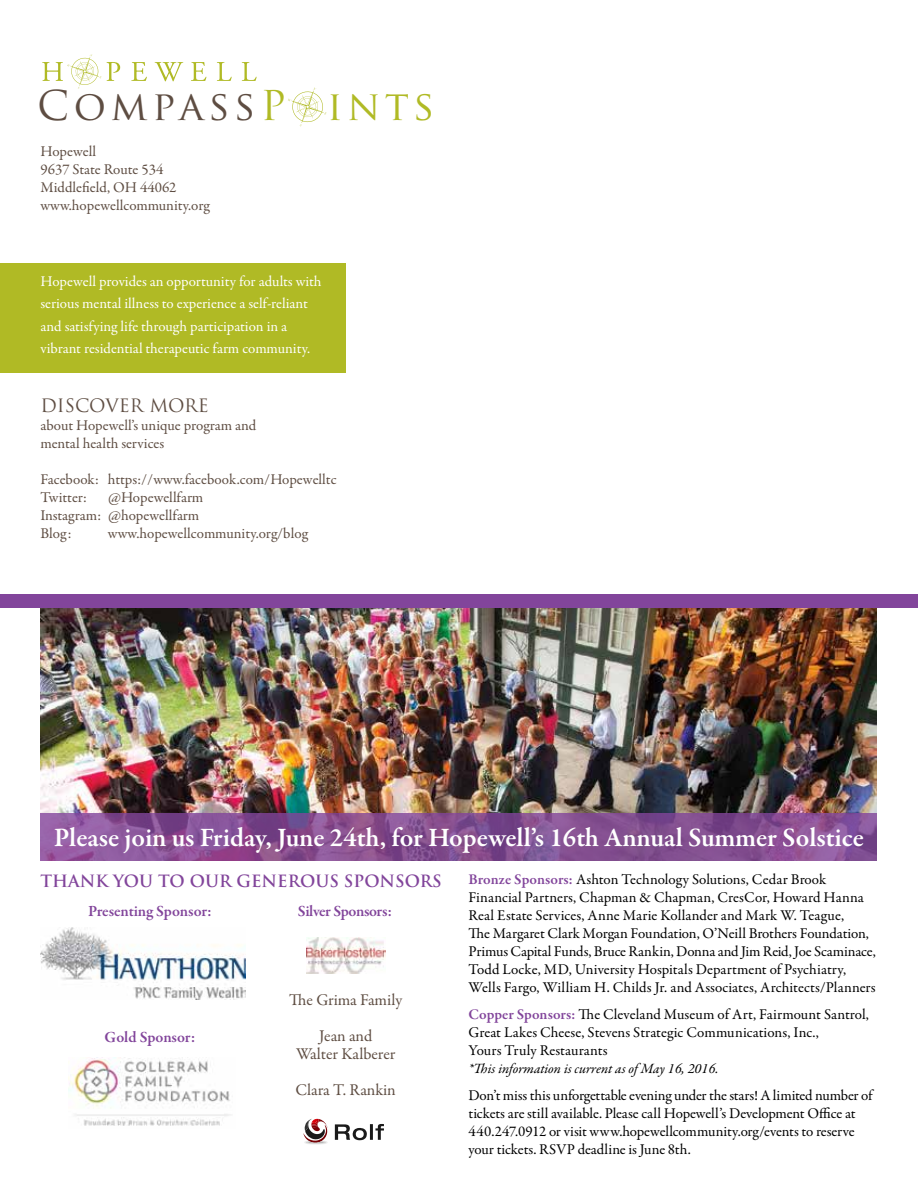
<style>
.page{position:relative;width:918px;height:1188px;background:#fff}
.page>*{position:absolute;margin:0;border:0;box-sizing:border-box;transform-origin:0 0}
.t1{font:40.05px "Trajan Pro";letter-spacing:.115em;color:#5e4d42}
.t2{font:600 27px "Garamond Premr Pro";letter-spacing:-.005em;color:#fff}
.t3{font:18px "Trajan";color:#5e4d42}
.t4{font:16.5px/18px "Garamond Premr Pro";letter-spacing:-.005em;color:#5e4d42;text-align:center}
.t5{font:700 16.5px "Trajan";color:#82459b}
.t6{font:600 15.75px "Garamond Premr Pro";letter-spacing:-.01em;color:#82459b}
.t7{font:15px/18px "Garamond Premr Pro";letter-spacing:-.005em;color:#000}
.t8{font:15px/18px "Garamond Premr Pro";color:#5e4d42}
.t9{font:15px/22.5px "Garamond Premr Pro";letter-spacing:-.005em;color:#fff}
.t10{font:italic 14.25px "Garamond Premr Pro";color:#000}
.s1{color:#b0ba25}
.s2{font-weight:600;color:#82459b}
</style>
<div class="page">
<img style="left:40px;top:608px;width:837px;height:206px">
<svg style="left:288px;top:87px;width:39px;height:39px"></svg>
<svg style="left:131px;top:62px;width:16px;height:19px"></svg>
<svg style="left:155px;top:62px;width:28px;height:19px"></svg>
<svg style="left:191px;top:62px;width:15px;height:19px"></svg>
<svg style="left:217px;top:62px;width:15px;height:19px"></svg>
<svg style="left:242px;top:62px;width:15px;height:19px"></svg>
<svg style="left:42px;top:54px;width:78px;height:35px"></svg>
<div style="left:0;top:263px;width:345px;height:109px;background:#b0ba25"></div>
<div style="left:0;top:594px;width:918px;height:14px;background:#82459b"></div>
<img style="left:306px;top:937px;width:80px;height:37px">
<img style="left:69px;top:1057px;width:162px;height:69px">
<svg style="left:40px;top:814px;width:837px;height:47px;background:#865092"></svg>
<img style="left:41px;top:927px;width:205px;height:73px">
<svg style="left:335px;top:1124px;width:49px;height:16px"></svg>
<svg style="left:303px;top:1119px;width:25px;height:26px"></svg>
<h1 class="t1" style="left:37px;top:80px;width:399px">Compass<span class="s1">P ints</span></h1>
<p class="t8" style="left:40px;top:143px;width:171px">Hopewell<br>9637 State Route 534<br>Middlefield, OH 44062 www.hopewellcommunity.org</p>
<p class="t9" style="left:40px;top:270px;width:283px">Hopewell provides an opportunity for adults with serious mental illness to experience a self-reliant and satisfying life through participation in a vibrant residential therapeutic farm community.</p>
<p class="t3" style="left:40px;top:395px;width:170px">DISCOVER MORE</p>
<p class="t8" style="left:40px;top:417px;width:217px">about Hopewell’s unique program and mental health services</p>
<p class="t8" style="left:40px;top:471px;width:298px">Facebook: https://www.facebook.com/Hopewelltc<br>Twitter:</p>
<p class="t8" style="left:40px;top:489px;width:164px;text-indent:68px">@Hopewellfarm<br>Instagram: @hopewellfarm<br>Blog:</p>
<p class="t8" style="left:108px;top:525px;width:201px">www.hopewellcommunity.org/blog</p>
<h2 class="t2" style="left:54px;top:822px;width:812px">Please join us Friday, June 24th, for Hopewell’s 16th Annual Summer Solstice</h2>
<p class="t7" style="left:469px;top:871px;width:409px"><span class="s2">Bronze Sponsors:</span> Ashton Technology Solutions, Cedar Brook Financial Partners, Chapman &amp; Chapman, CresCor, Howard Hanna Real Estate Services, Anne Marie Kollander and Mark W. Teague,<br>The Margaret Clark Morgan Foundation, O’Neill Brothers Foundation, Primus Capital Funds, Bruce Rankin, Donna and Jim Reid, Joe Scaminace, Todd Locke, MD, University Hospitals Department of Psychiatry, Wells Fargo, William H. Childs Jr. and Associates, Architects/Planners</p>
<p class="t7" style="left:469px;top:1006px;width:402px"><span class="s2">Copper Sponsors:</span> The Cleveland Museum of Art, Fairmount Santrol,<br>Great Lakes Cheese, Stevens Strategic Communications, Inc.,<br>Yours Truly Restaurants</p>
<p class="t10" style="left:469px;top:1060px;width:252px">*This information is current as of May 16, 2016.</p>
<p class="t7" style="left:469px;top:1087px;width:405px">Don’t miss this unforgettable evening under the stars! A limited number of tickets are still available. Please call Hopewell’s Development Office at 440.247.0912 or visit www.hopewellcommunity.org/events to reserve your tickets. RSVP deadline is June 8th.</p>
<p class="t5" style="left:40px;top:871px;width:403px">THANK YOU TO OUR GENEROUS SPONSORS</p>
<p class="t6" style="left:88px;top:902px;width:125px">Presenting Sponsor:</p>
<p class="t6" style="left:298px;top:902px;width:96px">Silver Sponsors:</p>
<p class="t4" style="left:289px;top:991px;width:114px">The Grima Family</p>
<p class="t4" style="left:296px;top:1027px;width:101px">Jean and<br>Walter Kalberer</p>
<p class="t6" style="left:105px;top:1028px;width:92px">Gold Sponsor:</p>
<p class="t4" style="left:296px;top:1081px;width:102px">Clara T. Rankin</p>
</div>
